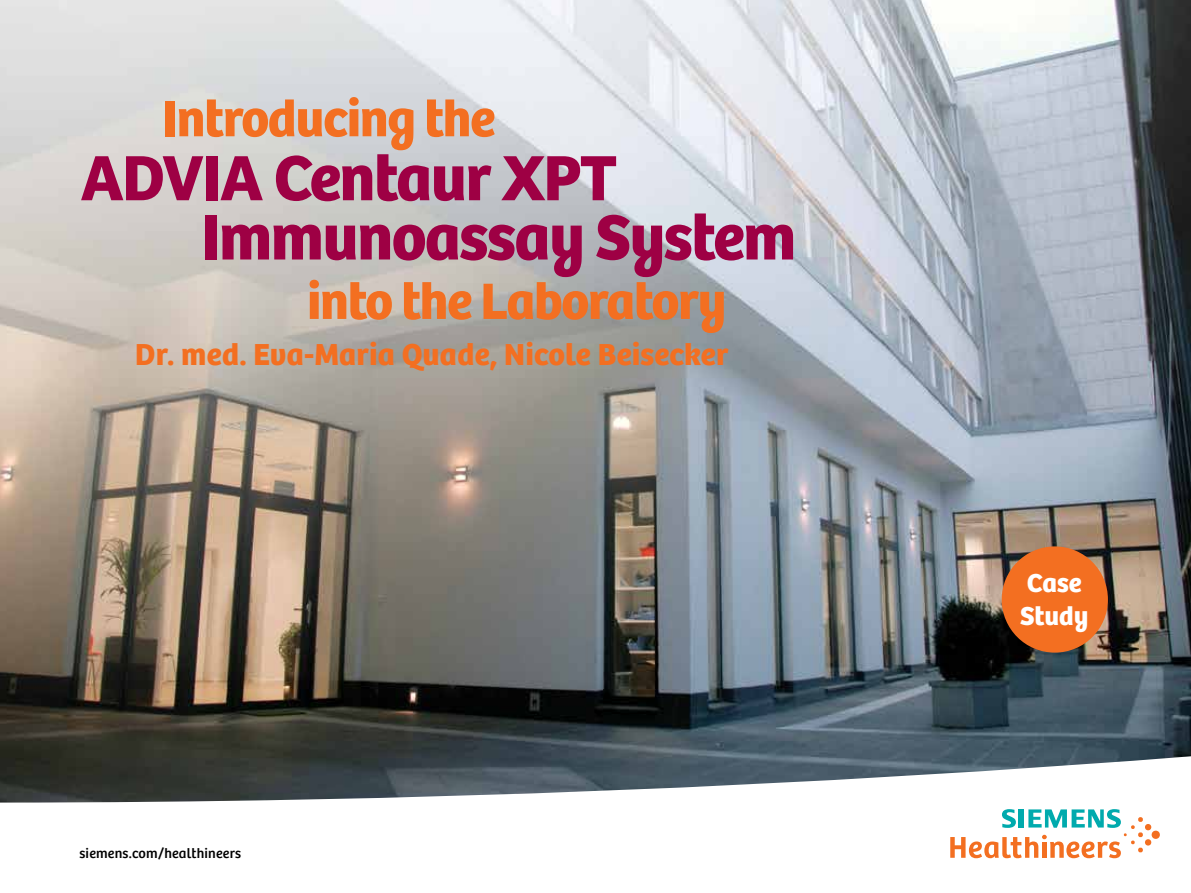
<style>
.page{position:relative;width:1191px;height:893px;background:#fff}
.page>*{position:absolute;margin:0;border:0;box-sizing:border-box;transform-origin:0 0}
.t1{font:66.15px "Bree SH Headline Regular";letter-spacing:-.02em;color:#9e0044}
.t2{font:52.95px "Bree SH Headline Regular";letter-spacing:-.02em;color:#f36f21}
.t3{font:31.5px "Bree SH Headline Regular";letter-spacing:.01em;color:#f36f21}
.t4{font:27px/32.4px "Bree SH Headline Regular";color:#fff}
.t5{font:14.25px "Bree SH Text Regular";letter-spacing:.015em;color:#000}
</style>
<div class="page">
<img style="left:0;top:0;width:1191px;height:755px">
<svg style="left:1px;top:755px;width:1190px;height:48px"></svg>
<div style="left:948px;top:795px;width:219px;height:68px;background:#fff"></div>
<svg style="left:950px;top:809px;width:210px;height:49px"></svg>
<svg style="left:0;top:755px;width:1px;height:48px"></svg>
<div style="left:1001px;top:546px;width:107px;height:107px;background:#f36f21;border-radius:50%"></div>
<h2 class="t2" style="left:162px;top:87px;width:334px">Introducing the</h2>
<h1 class="t1" style="left:81px;top:138px;width:538px">ADVIA Centaur XPT</h1>
<h1 class="t1" style="left:201px;top:197px;width:596px">Immunoassay System</h1>
<h2 class="t2" style="left:307px;top:269px;width:421px">into the Laboratory</h2>
<p class="t3" style="left:135px;top:335px;width:595px">Dr. med. Eva-Maria Quade, Nicole Beisecker</p>
<p class="t5" style="left:79px;top:844px;width:163px">siemens.com/healthineers</p>
<p class="t4" style="left:1020px;top:567px;width:70px">Case<br>Study</p>
</div>
